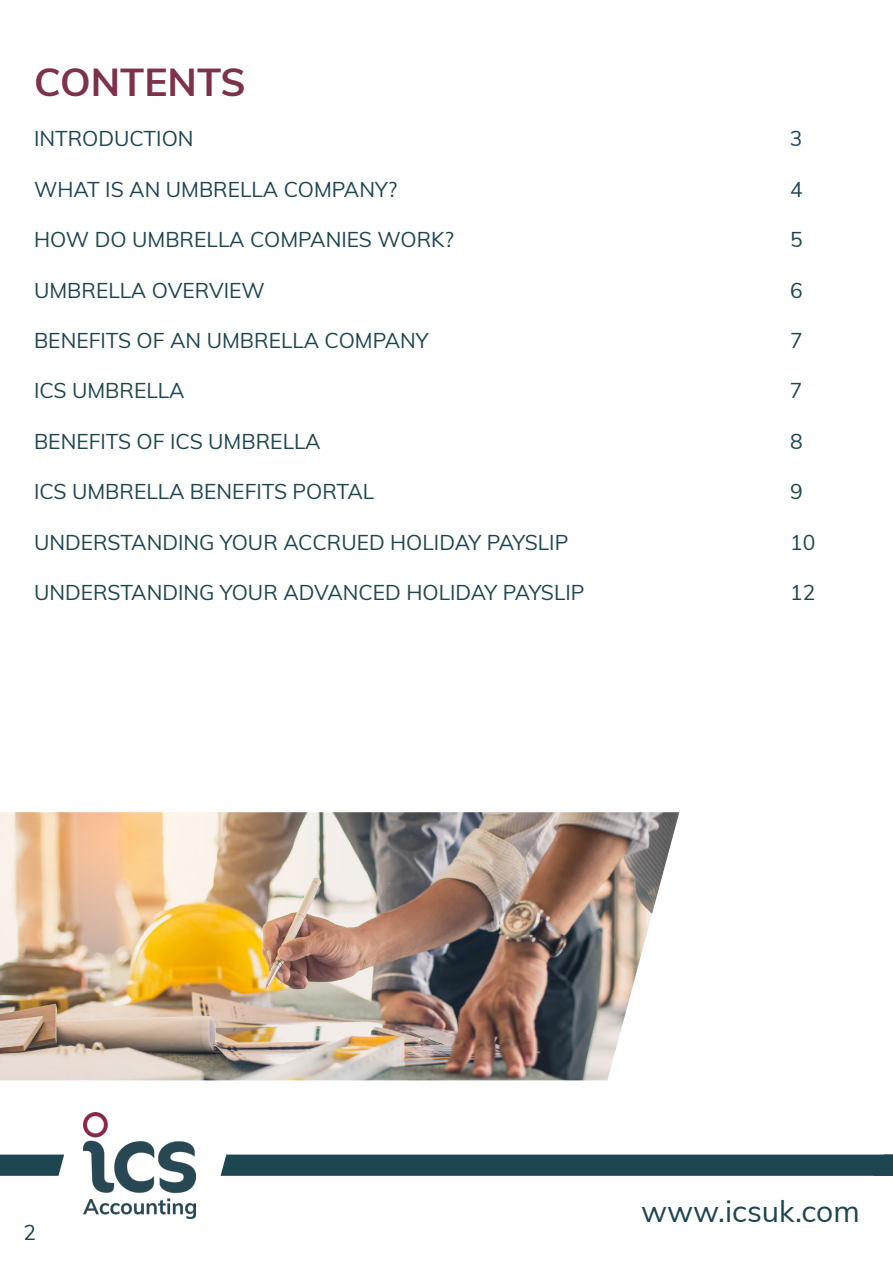
<style>
.page{position:relative;width:893px;height:1263px;background:#fff}
.page>*{position:absolute;margin:0;border:0;box-sizing:border-box;transform-origin:0 0}
.t1{font:700 39px "Muli";color:#7d314a}
.t2{font:30px "Muli";color:#1d4651}
.t3{font:21px "Muli";color:#1d4651}
</style>
<div class="page">
<img style="left:83px;top:1112px;width:113px;height:106px">
<svg style="left:0;top:1154px;width:64px;height:22px"></svg>
<svg style="left:221px;top:1154px;width:672px;height:22px;background:#254d57"></svg>
<img style="left:0;top:812px;width:679px;height:268px">
<p class="t1" style="left:34px;top:53px;width:213px">CONTENTS</p>
<p class="t3" style="left:34px;top:123px;width:161px">INTRODUCTION</p>
<p class="t3" style="left:790px;top:123px;width:14px">3</p>
<p class="t3" style="left:34px;top:174px;width:365px">WHAT IS AN UMBRELLA COMPANY?</p>
<p class="t3" style="left:790px;top:174px;width:14px">4</p>
<p class="t3" style="left:34px;top:224px;width:421px">HOW DO UMBRELLA COMPANIES WORK?</p>
<p class="t3" style="left:790px;top:224px;width:14px">5</p>
<p class="t3" style="left:34px;top:275px;width:232px">UMBRELLA OVERVIEW</p>
<p class="t3" style="left:790px;top:275px;width:14px">6</p>
<p class="t3" style="left:34px;top:325px;width:396px">BENEFITS OF AN UMBRELLA COMPANY</p>
<p class="t3" style="left:790px;top:325px;width:14px">7</p>
<p class="t3" style="left:34px;top:375px;width:152px">ICS UMBRELLA</p>
<p class="t3" style="left:790px;top:375px;width:14px">7</p>
<p class="t3" style="left:34px;top:426px;width:288px">BENEFITS OF ICS UMBRELLA</p>
<p class="t3" style="left:790px;top:426px;width:14px">8</p>
<p class="t3" style="left:34px;top:476px;width:342px">ICS UMBRELLA BENEFITS PORTAL</p>
<p class="t3" style="left:790px;top:476px;width:14px">9</p>
<p class="t3" style="left:34px;top:527px;width:536px">UNDERSTANDING YOUR ACCRUED HOLIDAY PAYSLIP</p>
<p class="t3" style="left:790px;top:527px;width:27px">10</p>
<p class="t3" style="left:34px;top:577px;width:552px">UNDERSTANDING YOUR ADVANCED HOLIDAY PAYSLIP</p>
<p class="t3" style="left:790px;top:577px;width:27px">12</p>
<p class="t3" style="left:23px;top:1217px;width:14px">2</p>
<p class="t2" style="left:641px;top:1189px;width:220px">www.icsuk.com</p>
</div>
